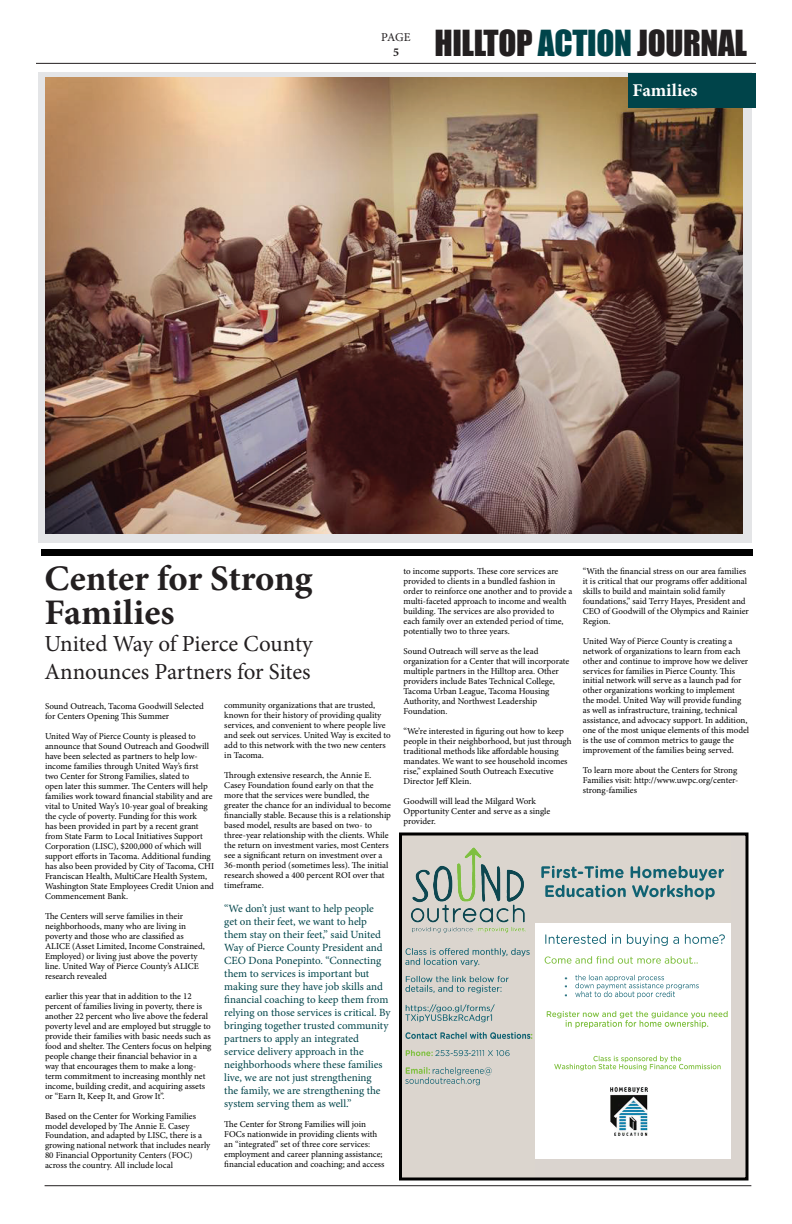
<style>
.page{position:relative;width:792px;height:1224px;background:#fff}
.page>*{position:absolute;margin:0;border:0;box-sizing:border-box;transform-origin:0 0}
.t1{font:700 36px/34px "Minion Pro";letter-spacing:-.005em;color:#231f20}
.t2{font:33px "Impact";letter-spacing:-.01em;color:#231f20}
.t3{font:23px/27.6px "Minion Pro";letter-spacing:-.005em;color:#231f20}
.t4{font:700 18px "Minion Pro";color:#fff}
.t5{font:12px "Minion Pro";color:#231f20}
.t6{font:700 12px "Minion Pro";color:#231f20}
.t7{font:11px/13px "Minion Pro";color:#00444a}
.t8{font:9px/10px "Minion Pro";color:#000}
.t9{font:5.7px/8.3px "Symbol";color:#106272;text-align:justify}
.s1{color:#00444a}
</style>
<div class="page">
<hr style="left:36px;top:63px;width:720px;height:1px;background:#231f20">
<div style="left:38px;top:72px;width:713px;height:470px;background:#e4e5e7"></div>
<img style="left:45px;top:78px;width:698px;height:455px">
<div style="left:628px;top:73px;width:128px;height:35px;background:#00444a"></div>
<hr style="left:45px;top:1185px;width:706px;height:1px;background:#231f20">
<div style="left:41px;top:549px;width:711px;height:7px;background:#000"></div>
<div style="left:535px;top:1160px;width:207px;height:19px;background:#dad4cf"></div>
<div style="left:400px;top:834px;width:135px;height:345px;background:#dbd5ce"></div>
<img style="left:411px;top:847px;width:115px;height:86px">
<img style="left:545px;top:931px;width:187px;height:16px">
<img style="left:544px;top:956px;width:148px;height:8px">
<img style="left:575px;top:974px;width:89px;height:8px">
<img style="left:575px;top:982px;width:124px;height:8px">
<img style="left:575px;top:991px;width:100px;height:7px">
<img style="left:547px;top:1009px;width:185px;height:10px">
<img style="left:566px;top:1020px;width:143px;height:8px">
<img style="left:593px;top:1054px;width:139px;height:8px">
<img style="left:554px;top:1062px;width:167px;height:9px">
<div style="left:533px;top:834px;width:204px;height:89px;background:#dbd5ce"></div>
<img style="left:541px;top:865px;width:183px;height:16px">
<img style="left:578px;top:865px;width:13px;height:16px">
<img style="left:545px;top:884px;width:170px;height:16px">
<img style="left:405px;top:948px;width:125px;height:9px">
<img style="left:405px;top:958px;width:75px;height:8px">
<img style="left:405px;top:975px;width:104px;height:8px">
<img style="left:405px;top:985px;width:97px;height:9px">
<img style="left:405px;top:1004px;width:90px;height:9px">
<img style="left:405px;top:1014px;width:88px;height:8px">
<img style="left:405px;top:1032px;width:125px;height:7px">
<svg style="left:530px;top:1033px;width:3px;height:6px"></svg>
<img style="left:405px;top:1050px;width:31px;height:7px">
<img style="left:436px;top:1050px;width:14px;height:7px">
<img style="left:453px;top:1050px;width:57px;height:7px">
<svg style="left:468px;top:1050px;width:7px;height:7px"></svg>
<img style="left:405px;top:1067px;width:25px;height:7px">
<img style="left:432px;top:1067px;width:60px;height:8px">
<img style="left:405px;top:1075px;width:75px;height:10px">
<div style="left:732px;top:834px;width:15px;height:345px;background:#dad4cf"></div>
<img style="left:611px;top:1087px;width:36px;height:48px">
<div style="left:399px;top:832px;width:349px;height:348px;border:3px solid #000"></div>
<h3 class="t5" style="left:381px;top:30px;width:31px">PAGE</h3>
<h3 class="t6" style="left:393px;top:44px;width:7px">5</h3>
<h2 class="t2" style="left:434px;top:17px;width:314px">HILLTOP <span class="s1">ACTION</span> JOURNAL</h2>
<h3 class="t4" style="left:632px;top:78px;width:67px">Families</h3>
<h1 class="t1" style="left:44px;top:561px;width:270px">Center for Strong<br>Families</h1>
<h3 class="t3" style="left:44px;top:630px;width:270px">United Way of Pierce County<br>Announces Partners for Sites</h3>
<p class="t8" style="left:45px;top:701px;width:160px">Sound Outreach, Tacoma Goodwill Selected for Centers Opening This Summer</p>
<p class="t8" style="left:45px;top:731px;width:171px">United Way of Pierce County is pleased to announce that Sound Outreach and Goodwill have been selected as partners to help low&shy;income families through United Way’s first<br>two Center for Strong Families, slated to<br>open later this summer. The Centers will help families work toward financial stability and are vital to United Way’s 10-year goal of breaking the cycle of poverty. Funding for this work<br>has been provided in part by a recent grant from State Farm to Local Initiatives Support Corporation (LISC), $200,000 of which will support efforts in Tacoma. Additional funding has also been provided by City of Tacoma, CHI Franciscan Health, MultiCare Health System, Washington State Employees Credit Union and Commencement Bank.</p>
<p class="t8" style="left:45px;top:911px;width:161px">The Centers will serve families in their neighborhoods, many who are living in poverty and those who are classified as ALICE (Asset Limited, Income Constrained, Employed) or living just above the poverty line. United Way of Pierce County’s ALICE research revealed</p>
<p class="t8" style="left:45px;top:991px;width:168px">earlier this year that in addition to the 12 percent of families living in poverty, there is another 22 percent who live above the federal poverty level and are employed but struggle to provide their families with basic needs such as food and shelter. The Centers focus on helping people change their financial behavior in a way that encourages them to make a long&shy;term commitment to increasing monthly net income, building credit, and acquiring assets or “Earn It, Keep It, and Grow It”.</p>
<p class="t8" style="left:45px;top:1111px;width:167px">Based on the Center for Working Families model developed by The Annie E. Casey Foundation, and adapted by LISC, there is a growing national network that includes nearly 80 Financial Opportunity Centers (FOC) across the country. All include local</p>
<p class="t8" style="left:224px;top:701px;width:168px">community organizations that are trusted, known for their history of providing quality services, and convenient to where people live and seek out services. United Way is excited to add to this network with the two new centers in Tacoma.</p>
<p class="t8" style="left:224px;top:771px;width:168px">Through extensive research, the Annie E.<br>Casey Foundation found early on that the more that the services were bundled, the greater the chance for an individual to become financially stable. Because this is a relationship based model, results are based on two- to three-year relationship with the clients. While the return on investment varies, most Centers see a significant return on investment over a 36-month period (sometimes less). The initial research showed a 400 percent ROI over that timeframe.</p>
<p class="t7" style="left:224px;top:902px;width:168px">“We don’t just want to help people<br>get on their feet, we want to help them stay on their feet,” said United Way of Pierce County President and CEO Dona Ponepinto. “Connecting them to services is important but making sure they have job skills and financial coaching to keep them from relying on those services is critical. By bringing together trusted community partners to apply an integrated service delivery approach in the neighborhoods where these families live, we are not just strengthening<br>the family, we are strengthening the system serving them as well.”</p>
<p class="t8" style="left:224px;top:1119px;width:162px">The Center for Strong Families will join FOCs nationwide in providing clients with an “integrated” set of three core services: employment and career planning assistance; financial education and coaching; and access</p>
<p class="t8" style="left:404px;top:566px;width:170px">to income supports. These core services are provided to clients in a bundled fashion in order to reinforce one another and to provide a multi-faceted approach to income and wealth building. The services are also provided to each family over an extended period of time, potentially two to three years.</p>
<p class="t8" style="left:404px;top:646px;width:167px">Sound Outreach will serve as the lead organization for a Center that will incorporate multiple partners in the Hilltop area. Other providers include Bates Technical College, Tacoma Urban League, Tacoma Housing Authority, and Northwest Leadership Foundation.</p>
<p class="t8" style="left:404px;top:726px;width:170px">“We’re interested in figuring out how to keep people in their neighborhood, but just through traditional methods like affordable housing mandates. We want to see household incomes rise,” explained South Outreach Executive Director Jeff Klein.</p>
<p class="t8" style="left:404px;top:796px;width:148px">Goodwill will lead the Milgard Work<br>Opportunity Center and serve as a single provider.</p>
<p class="t8" style="left:583px;top:566px;width:168px">“With the financial stress on our area families it is critical that our programs offer additional skills to build and maintain solid family foundations,” said Terry Hayes, President and CEO of Goodwill of the Olympics and Rainier Region.</p>
<p class="t8" style="left:583px;top:636px;width:168px">United Way of Pierce County is creating a network of organizations to learn from each other and continue to improve how we deliver services for families in Pierce County. This initial network will serve as a launch pad for other organizations working to implement<br>the model. United Way will provide funding as well as infrastructure, training, technical assistance, and advocacy support. In addition, one of the most unique elements of this model is the use of common metrics to gauge the improvement of the families being served.</p>
<p class="t8" style="left:583px;top:766px;width:157px">To learn more about the Centers for Strong<br>Families visit: http://www.uwpc.org/center&shy;strong-families</p>
<p class="t9" style="left:565px;top:974px;width:4px">• • •</p>
</div>
